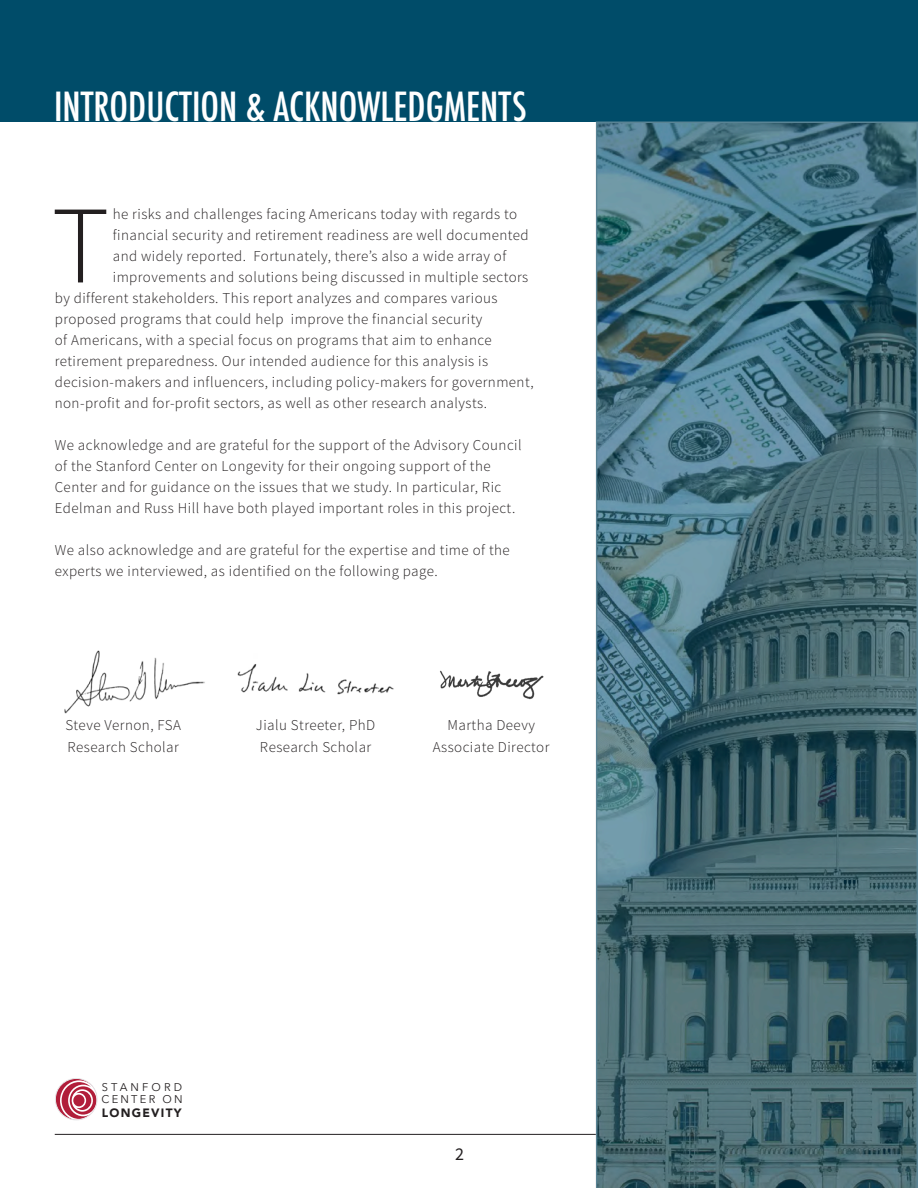
<style>
.page{position:relative;width:918px;height:1188px;background:#fff}
.page>*{position:absolute;margin:0;border:0;box-sizing:border-box;transform-origin:0 0}
.t1{font:300 110.55px "Source Sans Pro";color:#231f20}
.t2{font:500 condensed 39px "Futura";color:#fff}
.t3{font:18px "Source Sans Pro";color:#231f20}
.t4{font:300 15px/21px "Source Sans Pro";letter-spacing:.03em;color:#231f20}
.t5{font:900 12px "Avenir";letter-spacing:.105em;color:#231f20}
.t6{font:11.1px/12.6px "Avenir Next";letter-spacing:.22em;color:#231f20}
</style>
<div class="page">
<hr style="left:55px;top:1134px;width:542px;height:1px;background:#231f20">
<div style="left:0;top:0;width:918px;height:122px;background:#004c69"></div>
<img style="left:237px;top:664px;width:157px;height:31px">
<img style="left:64px;top:650px;width:141px;height:63px">
<svg style="left:597px;top:121px;width:321px;height:1067px;background:#466b76"></svg>
<svg style="left:55px;top:1078px;width:42px;height:42px"></svg>
<svg style="left:60px;top:1080px;width:37px;height:40px"></svg>
<div style="left:55px;top:1078px;width:42px;height:42px;border:1px solid #e6e7e9;border-radius:50%"></div>
<hr style="left:917px;top:0;width:1px;height:122px;background:#004c69">
<img style="left:440px;top:670px;width:104px;height:30px">
<p class="t2" style="left:54px;top:81px;width:474px">INTRODUCTION &amp; ACKNOWLEDGMENTS</p>
<p class="t1" style="left:52px;top:179px;width:59px">T</p>
<p class="t4" style="left:113px;top:204px;width:406px">he risks and challenges facing Americans today with regards to</p>
<p class="t4" style="left:113px;top:225px;width:417px">financial security and retirement readiness are well documented</p>
<p class="t4" style="left:113px;top:246px;width:395px">and widely reported. Fortunately, there’s also a wide array of</p>
<p class="t4" style="left:113px;top:267px;width:417px">improvements and solutions being discussed in multiple sectors</p>
<p class="t4" style="left:55px;top:288px;width:444px">by different stakeholders. This report analyzes and compares various</p>
<p class="t4" style="left:55px;top:309px;width:429px">proposed programs that could help improve the financial security</p>
<p class="t4" style="left:55px;top:330px;width:439px">of Americans, with a special focus on programs that aim to enhance</p>
<p class="t4" style="left:55px;top:351px;width:435px">retirement preparedness. Our intended audience for this analysis is</p>
<p class="t4" style="left:55px;top:372px;width:481px">decision-makers and influencers, including policy-makers for government,</p>
<p class="t4" style="left:55px;top:393px;width:434px">non-profit and for-profit sectors, as well as other research analysts.</p>
<p class="t4" style="left:55px;top:435px;width:468px">We acknowledge and are grateful for the support of the Advisory Council of the Stanford Center on Longevity for their ongoing support of the Center and for guidance on the issues that we study. In particular, Ric Edelman and Russ Hill have both played important roles in this project.</p>
<p class="t4" style="left:55px;top:540px;width:456px">We also acknowledge and are grateful for the expertise and time of the experts we interviewed, as identified on the following page.</p>
<p class="t4" style="left:65px;top:715px;width:117px">Steve Vernon, FSA</p>
<p class="t4" style="left:68px;top:737px;width:113px">Research Scholar</p>
<p class="t4" style="left:256px;top:715px;width:121px">Jialu Streeter, PhD</p>
<p class="t4" style="left:260px;top:737px;width:113px">Research Scholar</p>
<p class="t4" style="left:447px;top:715px;width:89px">Martha Deevy</p>
<p class="t4" style="left:433px;top:737px;width:118px">Associate Director</p>
<p class="t6" style="left:102px;top:1080px;width:83px">STANFORD<br>CENTER ON</p>
<p class="t5" style="left:102px;top:1102px;width:81px">LONGEVITY</p>
<p class="t3" style="left:455px;top:1143px;width:10px">2</p>
</div>
